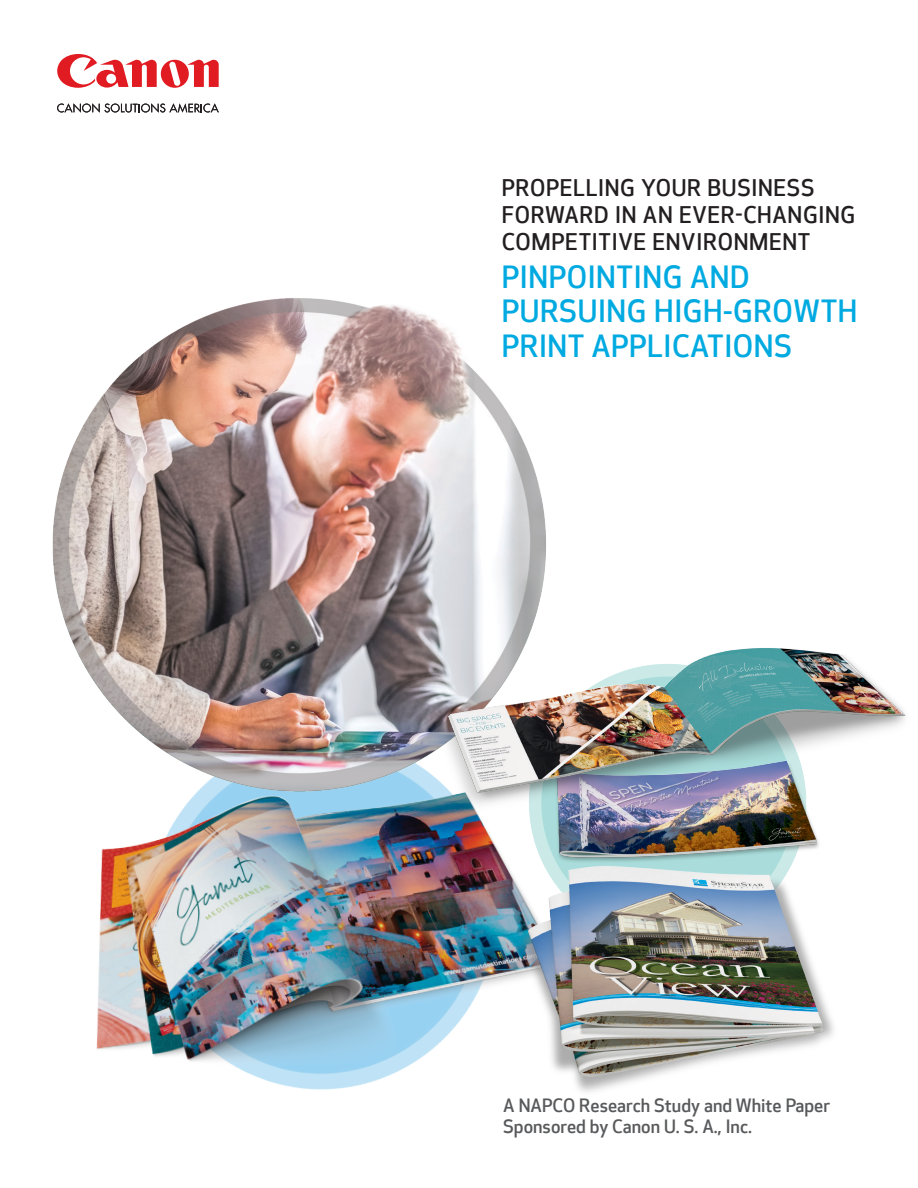
<style>
.page{position:relative;width:918px;height:1188px;background:#fff}
.page>*{position:absolute;margin:0;border:0;box-sizing:border-box;transform-origin:0 0}
.CoverHeadBlueSP{font:500 30px/34.5px "Optic Sans 301";letter-spacing:.02em;color:#00aae1}
.CoverSubheadBlack{font:500 22.5px/27px "Optic Sans 301";letter-spacing:.03em;color:#231f20}
.Cover_Gray_Text{font:500 18px/21.6px "Optic Sans 301";color:#58595b}
</style>
<div class="page">
<img style="left:244px;top:1071px;width:155px;height:19px">
<img style="left:52px;top:298px;width:494px;height:472px">
<img style="left:96px;top:770px;width:394px;height:301px">
<img style="left:384px;top:629px;width:522px;height:185px">
<img style="left:490px;top:797px;width:365px;height:295px">
<svg style="left:57px;top:103px;width:162px;height:10px"></svg>
<svg style="left:57px;top:54px;width:162px;height:34px"></svg>
<h2 class="CoverSubheadBlack" style="left:502px;top:175px;width:355px">PROPELLING YOUR BUSINESS<br>FORWARD IN AN EVER-CHANGING</h2>
<h2 class="CoverSubheadBlack" style="left:502px;top:229px;width:310px">COMPETITIVE ENVIRONMENT</h2>
<h1 class="CoverHeadBlueSP" style="left:502px;top:260px;width:357px">PINPOINTING AND<br>PURSUING HIGH-GROWTH<br>PRINT APPLICATIONS</h1>
<h4 class="Cover_Gray_Text" style="left:503px;top:1095px;width:328px">A NAPCO Research Study and White Paper<br>Sponsored by Canon U. S. A., Inc.</h4>
</div>
